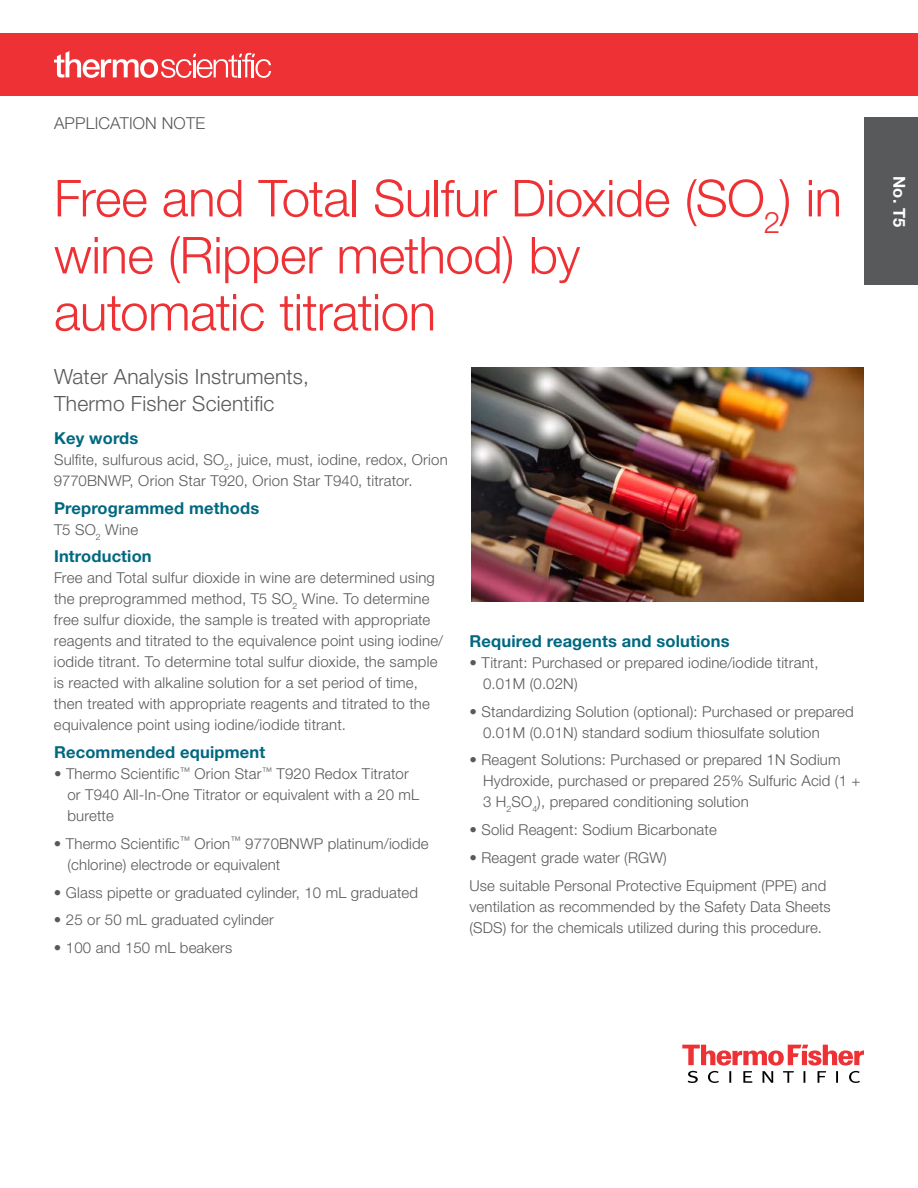
<style>
.page{position:relative;width:918px;height:1188px;background:#fff}
.page>*{position:absolute;margin:0;border:0;box-sizing:border-box;transform-origin:0 0}
.t1{font:300 51px/57px "Helvetica Neue LT Std";letter-spacing:-.01em;color:#ee3134}
.t2{font:300 21px/27px "Helvetica Neue LT Std";letter-spacing:.01em;color:#58595b}
.t3{font:700 16.5px "Helvetica Neue LT Std";letter-spacing:.01em;color:#006880}
.t4{font:300 16.5px "Helvetica Neue LT Std";letter-spacing:.01em;color:#58595b}
.t5{font:700 16.5px "Helvetica Neue LT Std";color:#fff}
.t6{font:300 15px/21px "Helvetica Neue LT Std";letter-spacing:.01em;color:#58595b}
</style>
<div class="page">
<img style="left:471px;top:368px;width:393px;height:234px">
<svg style="left:682px;top:1045px;width:182px;height:38px"></svg>
<div style="left:864px;top:117px;width:54px;height:168px;background:#58595b"></div>
<div style="left:0;top:33px;width:918px;height:63px;background:#ee3134"></div>
<svg style="left:54px;top:51px;width:217px;height:27px"></svg>
<p class="t4" style="left:54px;top:113px;width:153px">APPLICATION NOTE</p>
<h1 class="t1" style="left:54px;top:169px;width:789px">Free and Total Sulfur Dioxide (SO<sub>2</sub>) in wine (Ripper method) by<br>automatic titration</h1>
<h2 class="t2" style="left:54px;top:363px;width:257px">Water Analysis Instruments,<br>Thermo Fisher Scientific</h2>
<p class="t3" style="left:54px;top:428px;width:86px">Key words</p>
<p class="t6" style="left:54px;top:449px;width:395px">Sulfite, sulfurous acid, SO<sub>2</sub>, juice, must, iodine, redox, Orion<br>9770BNWP, Orion Star T920, Orion Star T940, titrator.</p>
<p class="t3" style="left:54px;top:498px;width:207px">Preprogrammed methods</p>
<p class="t6" style="left:54px;top:519px;width:86px">T5 SO<sub>2</sub> Wine</p>
<p class="t3" style="left:54px;top:546px;width:99px">Introduction</p>
<p class="t6" style="left:54px;top:567px;width:391px">Free and Total sulfur dioxide in wine are determined using the preprogrammed method, T5 SO<sub>2</sub> Wine. To determine free sulfur dioxide, the sample is treated with appropriate reagents and titrated to the equivalence point using iodine/ iodide titrant. To determine total sulfur dioxide, the sample is reacted with alkaline solution for a set period of time, then treated with appropriate reagents and titrated to the equivalence point using iodine/iodide titrant.</p>
<p class="t3" style="left:54px;top:742px;width:213px">Recommended equipment</p>
<p class="t6" style="left:67px;top:763px;width:353px;text-indent:-13px">• Thermo Scientific<sup>™</sup> Orion Star<sup>™</sup> T920 Redox Titrator or T940 All-In-One Titrator or equivalent with a 20 mL burette</p>
<p class="t6" style="left:67px;top:833px;width:363px;text-indent:-14px">• Thermo Scientific<sup>™</sup> Orion<sup>™</sup> 9770BNWP platinum/iodide (chlorine) electrode or equivalent</p>
<p class="t6" style="left:54px;top:882px;width:366px">• Glass pipette or graduated cylinder, 10 mL graduated</p>
<p class="t6" style="left:54px;top:909px;width:221px">• 25 or 50 mL graduated cylinder</p>
<p class="t6" style="left:54px;top:937px;width:180px">• 100 and 150 mL beakers</p>
<p class="t3" style="left:470px;top:631px;width:262px">Required reagents and solutions</p>
<p class="t6" style="left:483px;top:652px;width:337px;text-indent:-14px">• Titrant: Purchased or prepared iodine/iodide titrant,<br>0.01M (0.02N)</p>
<p class="t6" style="left:483px;top:700px;width:372px;text-indent:-14px">• Standardizing Solution (optional): Purchased or prepared<br>0.01M (0.01N) standard sodium thiosulfate solution</p>
<p class="t6" style="left:483px;top:749px;width:379px;text-indent:-14px">• Reagent Solutions: Purchased or prepared 1N Sodium<br>Hydroxide, purchased or prepared 25% Sulfuric Acid (1 +<br>3 H<sub>2</sub>SO<sub>4</sub>), prepared conditioning solution</p>
<p class="t6" style="left:469px;top:819px;width:249px">• Solid Reagent: Sodium Bicarbonate</p>
<p class="t6" style="left:469px;top:843px;width:358px;line-height:27.8px">• Reagent grade water (RGW)<br>Use suitable Personal Protective Equipment (PPE) and</p>
<p class="t6" style="left:469px;top:895px;width:363px">ventilation as recommended by the Safety Data Sheets (SDS) for the chemicals utilized during this procedure.</p>
<p class="t5" style="left:909px;top:176px;width:53px;rotate:90deg">No. T5</p>
</div>
